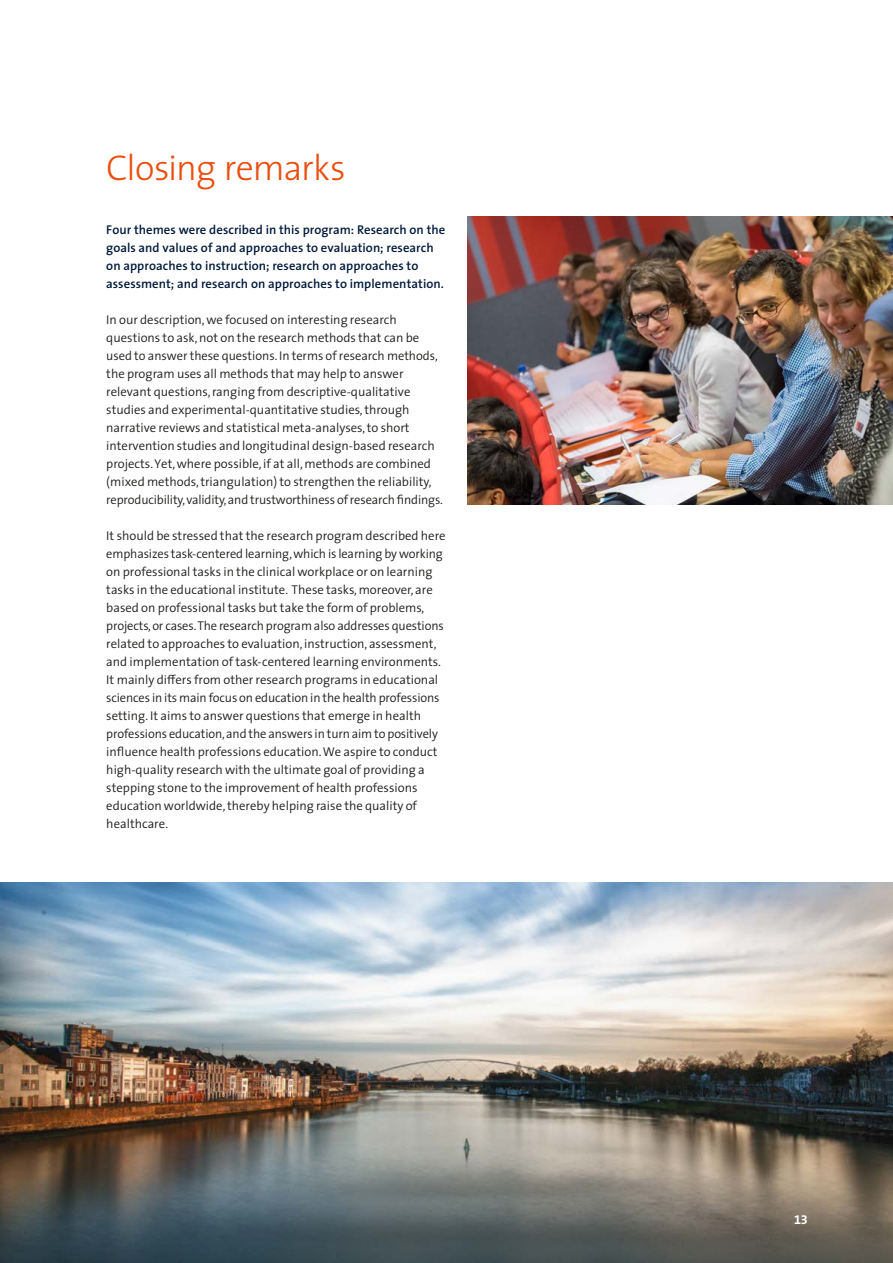
<style>
.page{position:relative;width:893px;height:1263px;background:#fff}
.page>*{position:absolute;margin:0;border:0;box-sizing:border-box;transform-origin:0 0}
.t1{font:300 36px "The Sans";letter-spacing:-.03em;color:#e94e0f}
.t2{font:300 12.75px/18px "The Sans";color:#1d1d1b}
.t3{font:600 12.75px/18px "The Sans";letter-spacing:.005em;color:#001a3b}
.t4{font:12.75px "The Sans Bold Expert";color:#fff}
</style>
<div class="page">
<img style="left:0;top:882px;width:893px;height:381px">
<img style="left:468px;top:216px;width:425px;height:288px">
<h1 class="t1" style="left:106px;top:138px;width:241px">Closing remarks</h1>
<p class="t3" style="left:106px;top:220px;width:341px">Four themes were described in this program: Research on the goals and values of and approaches to evaluation; research on approaches to instruction; research on approaches to assessment; and research on approaches to implementation.</p>
<p class="t2" style="left:106px;top:310px;width:338px">In our description, we focused on interesting research questions to ask, not on the research methods that can be used to answer these questions. In terms of research methods, the program uses all methods that may help to answer relevant questions, ranging from descriptive-qualitative studies and experimental-quantitative studies, through narrative reviews and statistical meta-analyses, to short intervention studies and longitudinal design-based research projects. Yet, where possible, if at all, methods are combined (mixed methods, triangulation) to strengthen the reliability, reproducibility, validity, and trustworthiness of research findings.</p>
<p class="t2" style="left:106px;top:526px;width:341px">It should be stressed that the research program described here emphasizes task-centered learning, which is learning by working on professional tasks in the clinical workplace or on learning tasks in the educational institute. These tasks, moreover, are based on professional tasks but take the form of problems, projects, or cases. The research program also addresses questions related to approaches to evaluation, instruction, assessment, and implementation of task-centered learning environments.<br>It mainly differs from other research programs in educational sciences in its main focus on education in the health professions setting. It aims to answer questions that emerge in health professions education, and the answers in turn aim to positively influence health professions education. We aspire to conduct high-quality research with the ultimate goal of providing a stepping stone to the improvement of health professions education worldwide, thereby helping raise the quality of healthcare.</p>
<p class="t4" style="left:794px;top:1209px;width:15px">13</p>
</div>
